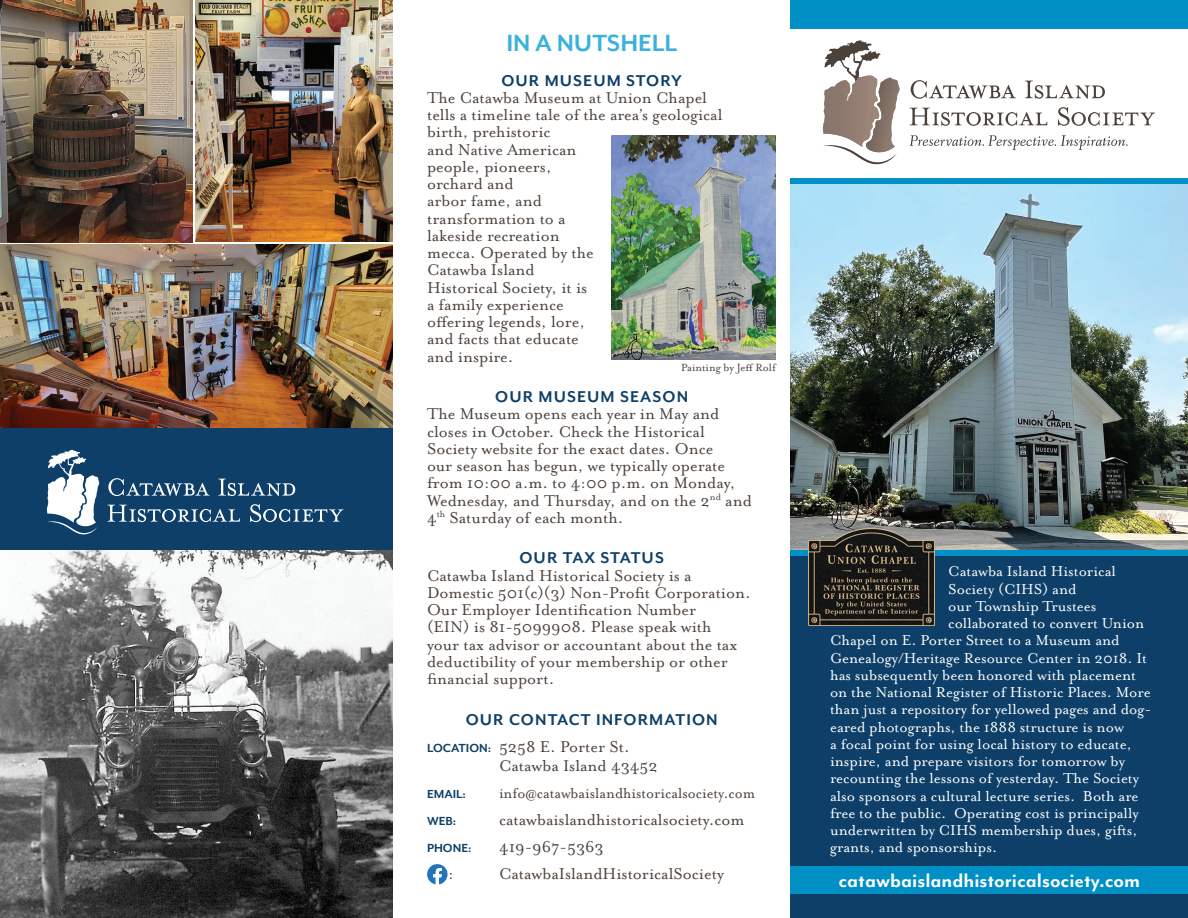
<style>
.page{position:relative;width:1188px;height:918px;background:#fff}
.page>*{position:absolute;margin:0;border:0;box-sizing:border-box;transform-origin:0 0}
.t1{font:700 27px "Mr Eaves Mod OT";color:#3bb2da}
.t2{font:700 22.5px "Mr Eaves Mod OT";color:#fff}
.t3{font:18px/17.2px "Mrs Eaves OT";color:#4c413a}
.t4{font:700 18px "Mr Eaves Mod OT";letter-spacing:.06em;color:#0d3f68}
.t5{font:16.5px "Mrs Eaves OT";color:#fff}
.t6{font:16.5px "Mrs Eaves OT";color:#4c413a}
.t7{font:700 13.5px "Mr Eaves Mod OT";color:#0d3f68}
.t8{font:12px "Mrs Eaves OT";color:#4c413a}
.s1{font-family:"Mr Eaves Mod OT";font-weight:700;font-size:13.5px;color:#0d3f68}
</style>
<div class="page">
<img style="left:791px;top:183px;width:397px;height:368px">
<div style="left:791px;top:553px;width:397px;height:365px;background:#0d3f68"></div>
<div style="left:0;top:407px;width:392px;height:286px;background:#0d3f68"></div>
<svg style="left:823px;top:40px;width:77px;height:124px"></svg>
<svg style="left:911px;top:80px;width:105px;height:19px"></svg>
<svg style="left:1025px;top:81px;width:80px;height:18px"></svg>
<svg style="left:910px;top:108px;width:137px;height:18px"></svg>
<svg style="left:1058px;top:107px;width:97px;height:19px"></svg>
<svg style="left:910px;top:135px;width:218px;height:15px"></svg>
<div style="left:791px;top:866px;width:397px;height:28px;background:#0090c6"></div>
<div style="left:791px;top:551px;width:397px;height:5px;background:#0090c6"></div>
<div style="left:791px;top:178px;width:397px;height:5px;background:#0090c6"></div>
<img style="left:0;top:245px;width:392px;height:182px">
<img style="left:0;top:550px;width:392px;height:368px">
<img style="left:195px;top:0;width:197px;height:242px">
<img style="left:0;top:0;width:192px;height:242px">
<svg style="left:108px;top:478px;width:102px;height:18px"></svg>
<svg style="left:218px;top:479px;width:77px;height:17px"></svg>
<svg style="left:107px;top:505px;width:133px;height:17px"></svg>
<svg style="left:250px;top:504px;width:94px;height:18px"></svg>
<svg style="left:47px;top:450px;width:53px;height:84px"></svg>
<svg style="left:427px;top:864px;width:21px;height:21px"></svg>
<img style="left:809px;top:528px;width:126px;height:98px">
<img style="left:611px;top:136px;width:165px;height:224px">
<div style="left:791px;top:0;width:397px;height:28px;background:#0090c6"></div>
<h1 class="t1" style="left:506px;top:28px;width:172px">IN A NUTSHELL</h1>
<p class="t4" style="left:501px;top:70px;width:182px">OUR MUSEUM STORY</p>
<p class="t3" style="left:427px;top:89px;width:297px">The Catawba Museum at Union Chapel tells a timeline tale of the area’s geological birth, prehistoric<br>and Native American<br>people, pioneers,<br>orchard and<br>arbor fame, and<br>transformation to a<br>lakeside recreation<br>mecca. Operated by the<br>Catawba Island<br>Historical Society, it is<br>a family experience<br>offering legends, lore,<br>and facts that educate<br>and inspire.</p>
<p class="t4" style="left:495px;top:387px;width:194px">OUR MUSEUM SEASON</p>
<p class="t3" style="left:427px;top:405px;width:326px">The Museum opens each year in May and closes in October. Check the Historical Society website for the exact dates. Once<br>our season has begun, we typically operate from 10:00 a.m. to 4:00 p.m. on Monday, Wednesday, and Thursday, and on the 2<sup>nd</sup> and 4<sup>th</sup> Saturday of each month.</p>
<p class="t4" style="left:519px;top:548px;width:146px">OUR TAX STATUS</p>
<p class="t3" style="left:427px;top:567px;width:325px">Catawba Island Historical Society is a Domestic 501(c)(3) Non-Profit Corporation.<br>Our Employer Identification Number<br>(EIN) is 81-5099908. Please speak with<br>your tax advisor or accountant about the tax deductibility of your membership or other financial support.</p>
<p class="t4" style="left:466px;top:709px;width:253px">OUR CONTACT INFORMATION</p>
<p class="t3" style="left:499px;top:737px;width:160px;line-height:19.5px;text-indent:-72px"><span class="s1">LOCATION:</span> 5258 E. Porter St.<br>Catawba Island 43452</p>
<p class="t7" style="left:427px;top:787px;width:40px">EMAIL:</p>
<p class="t6" style="left:499px;top:784px;width:258px">info@catawbaislandhistoricalsociety.com</p>
<p class="t7" style="left:427px;top:814px;width:31px">WEB:</p>
<p class="t3" style="left:499px;top:811px;width:247px">catawbaislandhistoricalsociety.com</p>
<p class="t7" style="left:427px;top:841px;width:46px">PHONE:</p>
<p class="t3" style="left:499px;top:838px;width:106px">419-967-5363</p>
<p class="t3" style="left:448px;top:865px;width:7px">:</p>
<p class="t3" style="left:499px;top:865px;width:226px">CatawbaIslandHistoricalSociety</p>
<p class="t8" style="left:681px;top:361px;width:96px">Painting by Jeff Rolf</p>
<p class="t5" style="left:948px;top:562px;width:169px">Catawba Island Historical</p>
<p class="t5" style="left:948px;top:579px;width:130px">Society (CIHS) and</p>
<p class="t5" style="left:948px;top:596px;width:150px">our Township Trustees</p>
<p class="t5" style="left:948px;top:614px;width:197px">collaborated to convert Union</p>
<p class="t5" style="left:830px;top:631px;width:291px">Chapel on E. Porter Street to a Museum and</p>
<p class="t5" style="left:830px;top:648px;width:319px">Genealogy/Heritage Resource Center in 2018. It</p>
<p class="t5" style="left:830px;top:665px;width:308px">has subsequently been honored with placement</p>
<p class="t5" style="left:830px;top:683px;width:322px">on the National Register of Historic Places. More</p>
<p class="t5" style="left:830px;top:700px;width:323px">than just a repository for yellowed pages and dog-</p>
<p class="t5" style="left:830px;top:717px;width:295px">eared photographs, the 1888 structure is now</p>
<p class="t5" style="left:830px;top:734px;width:303px">a focal point for using local history to educate,</p>
<p class="t5" style="left:830px;top:752px;width:297px">inspire, and prepare visitors for tomorrow by</p>
<p class="t5" style="left:830px;top:769px;width:311px">recounting the lessons of yesterday. The Society</p>
<p class="t5" style="left:830px;top:786px;width:310px">also sponsors a cultural lecture series. Both are</p>
<p class="t5" style="left:830px;top:803px;width:310px">free to the public. Operating cost is principally</p>
<p class="t5" style="left:830px;top:821px;width:309px">underwritten by CIHS membership dues, gifts,</p>
<p class="t5" style="left:830px;top:838px;width:169px">grants, and sponsorships.</p>
<p class="t2" style="left:838px;top:867px;width:303px">catawbaislandhistoricalsociety.com</p>
</div>
